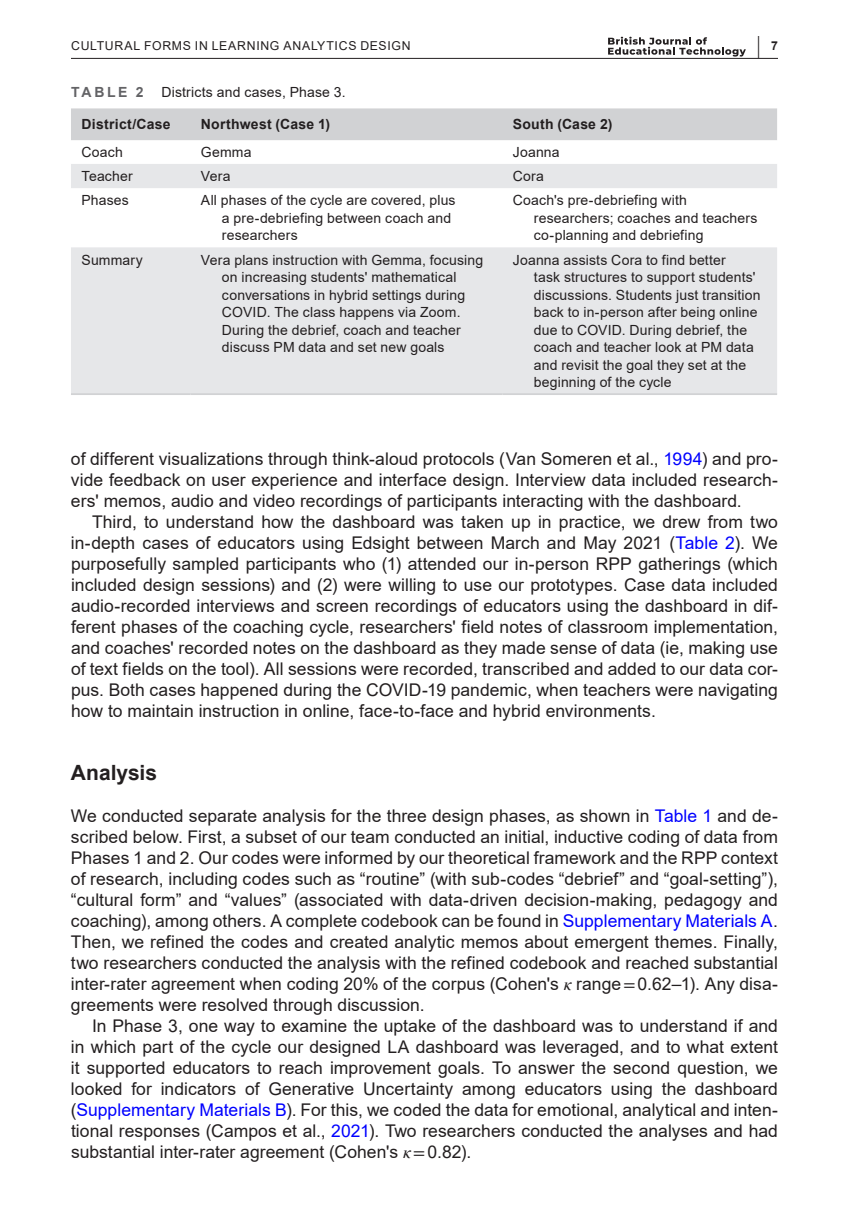
<style>
.page{position:relative;width:849px;height:1221px;background:#fff}
.page>*{position:absolute;margin:0;border:0;box-sizing:border-box;transform-origin:0 0}
.t1{font:700 23.62px "Arial";color:#231f20;scale:.36 1}
.t2{font:700 21px "Arial";color:#231f20}
.t3{font:17.5px/21px "Arial";letter-spacing:.005em;color:#231f20;text-align:justify}
.t4{font:14px/17.5px "Arial";letter-spacing:.01em;color:#231f20}
.t5{font:700 14px "Arial";letter-spacing:.015em;color:#231f20}
.t6{font:700 14px "Arial";letter-spacing:.185em;color:#636366}
.t7{font:12.25px "Arial";letter-spacing:.06em;color:#231f20}
.s1{font-size:12.25px}
.s2{color:#00f}
.s3{font-family:"STIX";font-style:italic}
.s4{font-family:"STIX"}
</style>
<div class="page">
<hr style="left:71px;top:58px;width:706px;height:1px;background:#231f20">
<svg style="left:608px;top:37px;width:137px;height:20px"></svg>
<div style="left:71px;top:108px;width:705px;height:32px;background:#d1d2d4"></div>
<svg style="left:71px;top:164px;width:705px;height:229px;fill:#e6e7e9"></svg>
<hr style="left:71px;top:393px;width:119px;height:2px;background:#d1d2d4">
<hr style="left:190px;top:393px;width:312px;height:2px;background:#d1d2d4">
<hr style="left:502px;top:393px;width:274px;height:2px;background:#d1d2d4">
<p class="t7" style="left:71px;top:37px;width:341px">CULTURAL FORMS IN LEARNING ANALYTICS DESIGN</p>
<h1 class="t1" style="left:757px;top:28px;width:59px">| <span class="s1">7</span></h1>
<p class="t6" style="left:71px;top:82px;width:74px">TABLE 2</p>
<p class="t4" style="left:161px;top:83px;width:186px">Districts and cases, Phase 3.</p>
<p class="t5" style="left:81px;top:115px;width:91px">District/Case</p>
<p class="t5" style="left:201px;top:115px;width:131px">Northwest (Case 1)</p>
<p class="t5" style="left:512px;top:115px;width:101px">South (Case 2)</p>
<p class="t4" style="left:81px;top:143px;width:43px">Coach</p>
<p class="t4" style="left:201px;top:143px;width:52px">Gemma</p>
<p class="t4" style="left:512px;top:143px;width:48px">Joanna</p>
<p class="t4" style="left:81px;top:167px;width:53px">Teacher</p>
<p class="t4" style="left:201px;top:167px;width:31px">Vera</p>
<p class="t4" style="left:512px;top:167px;width:33px">Cora</p>
<p class="t4" style="left:81px;top:191px;width:49px">Phases</p>
<p class="t4" style="left:222px;top:191px;width:235px;text-indent:-21px">All phases of the cycle are covered, plus a pre-debriefing between coach and researchers</p>
<p class="t4" style="left:533px;top:191px;width:225px;text-indent:-21px">Coach's pre-debriefing with researchers; coaches and teachers co-planning and debriefing</p>
<p class="t4" style="left:81px;top:251px;width:63px">Summary</p>
<p class="t4" style="left:222px;top:251px;width:263px;text-indent:-21px">Vera plans instruction with Gemma, focusing on increasing students' mathematical conversations in hybrid settings during COVID. The class happens via Zoom.<br>During the debrief, coach and teacher discuss PM data and set new goals</p>
<p class="t4" style="left:533px;top:251px;width:228px;text-indent:-21px">Joanna assists Cora to find better<br>task structures to support students' discussions. Students just transition back to in-person after being online due to COVID. During debrief, the coach and teacher look at PM data and revisit the goal they set at the beginning of the cycle</p>
<p class="t3" style="left:71px;top:448px;width:708px">of different visualizations through think-aloud protocols (Van Someren et al., <span class="s2">1994</span>) and pro&shy;vide feedback on user experience and interface design. Interview data included research&shy;ers' memos, audio and video recordings of participants interacting with the dashboard.</p>
<p class="t3" style="left:71px;top:511px;width:708px;text-indent:21px">Third, to understand how the dashboard was taken up in practice, we drew from two in-depth cases of educators using Edsight between March and May 2021 (<span class="s2">Table 2</span>). We purposefully sampled participants who (1) attended our in-person RPP gatherings (which included design sessions) and (2) were willing to use our prototypes. Case data included audio-recorded interviews and screen recordings of educators using the dashboard in dif&shy;ferent phases of the coaching cycle, researchers' field notes of classroom implementation, and coaches' recorded notes on the dashboard as they made sense of data (ie, making use of text fields on the tool). All sessions were recorded, transcribed and added to our data cor&shy;pus. Both cases happened during the COVID-19 pandemic, when teachers were navigating how to maintain instruction in online, face-to-face and hybrid environments.</p>
<p class="t2" style="left:71px;top:758px;width:88px">Analysis</p>
<p class="t3" style="left:71px;top:805px;width:708px">We conducted separate analysis for the three design phases, as shown in <span class="s2">Table 1</span> and de&shy;scribed below. First, a subset of our team conducted an initial, inductive coding of data from Phases 1 and 2. Our codes were informed by our theoretical framework and the RPP context of research, including codes such as “routine” (with sub-codes “debrief” and “goal-setting”), “cultural form” and “values” (associated with data-driven decision-making, pedagogy and coaching), among others. A complete codebook can be found in <span class="s2">Supplementary Materials A</span>.<br>Then, we refined the codes and created analytic memos about emergent themes. Finally, two researchers conducted the analysis with the refined codebook and reached substantial inter-rater agreement when coding 20% of the corpus (Cohen's <span class="s3">κ</span> range<span class="s4">=</span>0.62–1). Any disa&shy;greements were resolved through discussion.</p>
<p class="t3" style="left:71px;top:1015px;width:708px;text-indent:21px">In Phase 3, one way to examine the uptake of the dashboard was to understand if and in which part of the cycle our designed LA dashboard was leveraged, and to what extent it supported educators to reach improvement goals. To answer the second question, we looked for indicators of Generative Uncertainty among educators using the dashboard (<span class="s2">Supplementary Materials B</span>). For this, we coded the data for emotional, analytical and inten&shy;tional responses (Campos et al., <span class="s2">2021</span>). Two researchers conducted the analyses and had substantial inter-rater agreement (Cohen's <span class="s3">κ</span><span class="s4">=</span>0.82).</p>
</div>
